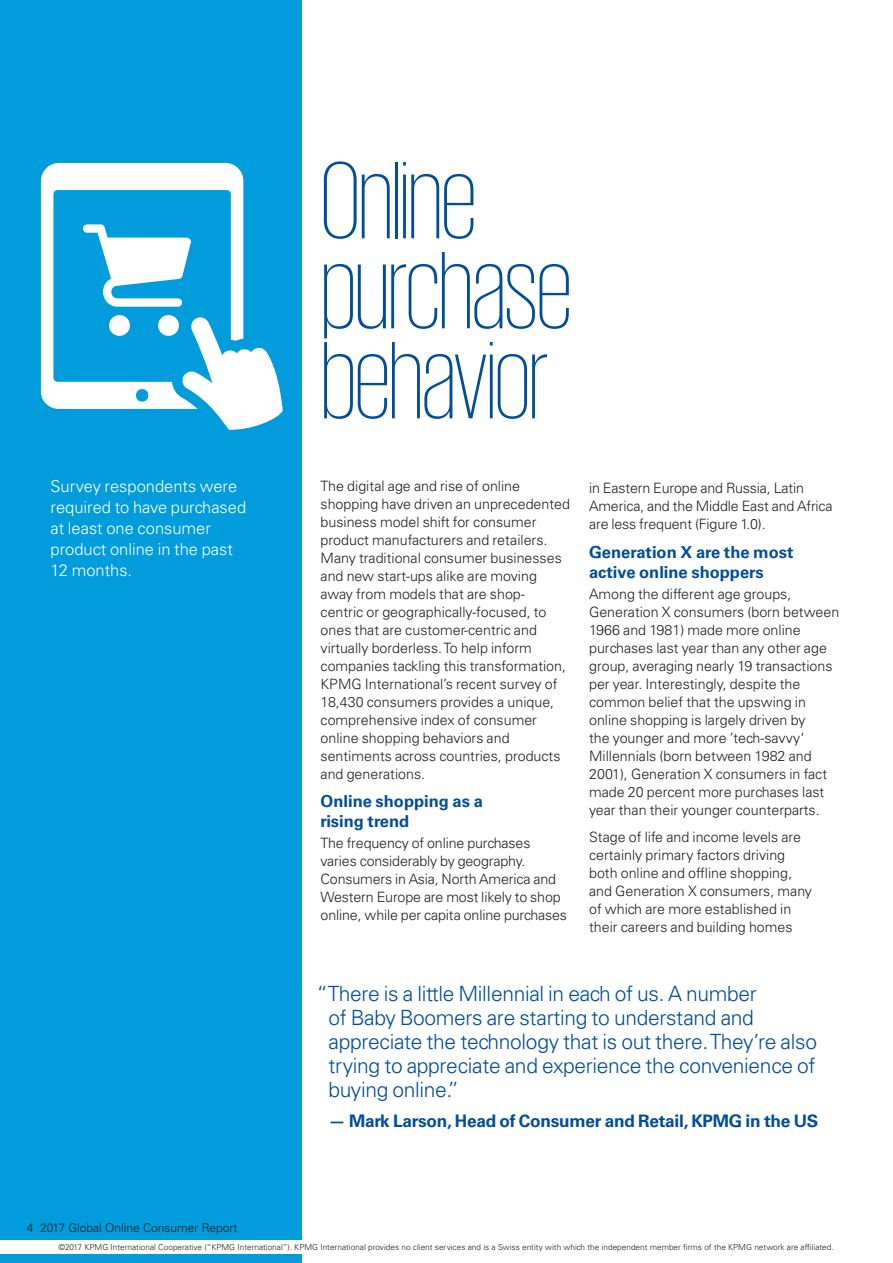
<style>
.page{position:relative;width:893px;height:1263px;background:#fff}
.page>*{position:absolute;margin:0;border:0;box-sizing:border-box;transform-origin:0 0}
.t1{font:200 112.5px/90px "KPMG";letter-spacing:-.015em;color:#014d97}
.t2{font:300 21px/24px "Univers LT Std";letter-spacing:-.015em;color:#014d97}
.t3{font:700 17.25px "Univers LT Std";letter-spacing:-.015em;color:#014d97}
.t4{font:300 16.5px/21px "Univers LT Std";color:#fff}
.t5{font:700 16.5px/19.5px "Univers LT Std";color:#014d97}
.t6{font:300 14.25px/18px "Univers LT Std";color:#231f20}
.t7{font:300 12px "Univers LT Std";color:#231f20}
.t8{font:300 8.25px "Univers LT Std";color:#231f20}
</style>
<div class="page">
<div style="left:0;top:0;width:301px;height:1263px;background:#009cdc"></div>
<svg style="left:41px;top:163px;width:242px;height:267px"></svg>
<div style="left:0;top:1240px;width:893px;height:14px;background:#fff"></div>
<p class="t4" style="left:51px;top:476px;width:197px">Survey respondents were required to have purchased at least one consumer product online in the past<br>12 months.</p>
<p class="t7" style="left:27px;top:1221px;width:212px">4 2017 Global Online Consumer Report</p>
<h1 class="t1" style="left:321px;top:153px;width:253px">Online purchase behavior</h1>
<p class="t6" style="left:321px;top:477px;width:251px">The digital age and rise of online shopping have driven an unprecedented business model shift for consumer product manufacturers and retailers.<br>Many traditional consumer businesses and new start-ups alike are moving away from models that are shop&shy;centric or geographically-focused, to ones that are customer-centric and virtually borderless. To help inform companies tackling this transformation, KPMG International’s recent survey of 18,430 consumers provides a unique, comprehensive index of consumer online shopping behaviors and sentiments across countries, products and generations.</p>
<p class="t5" style="left:321px;top:792px;width:164px">Online shopping as a rising trend</p>
<p class="t6" style="left:321px;top:834px;width:248px">The frequency of online purchases varies considerably by geography.<br>Consumers in Asia, North America and Western Europe are most likely to shop online, while per capita online purchases</p>
<p class="t6" style="left:589px;top:479px;width:245px">in Eastern Europe and Russia, Latin<br>America, and the Middle East and Africa are less frequent (Figure 1.0).</p>
<p class="t5" style="left:589px;top:543px;width:206px">Generation X are the most active online shoppers</p>
<p class="t6" style="left:589px;top:584px;width:252px">Among the different age groups, Generation X consumers (born between 1966 and 1981) made more online purchases last year than any other age group, averaging nearly 19 transactions per year. Interestingly, despite the common belief that the upswing in online shopping is largely driven by<br>the younger and more ’tech-savvy‘ Millennials (born between 1982 and 2001), Generation X consumers in fact made 20 percent more purchases last year than their younger counterparts.</p>
<p class="t6" style="left:589px;top:827px;width:225px">Stage of life and income levels are certainly primary factors driving both online and offline shopping, and Generation X consumers, many of which are more established in their careers and building homes</p>
<h2 class="t2" style="left:329px;top:982px;width:490px;text-indent:-12px">“There is a little Millennial in each of us. A number<br>of Baby Boomers are starting to understand and appreciate the technology that is out there. They’re also trying to appreciate and experience the convenience of buying online.”</h2>
<p class="t3" style="left:329px;top:1111px;width:491px">— Mark Larson, Head of Consumer and Retail, KPMG in the US</p>
<p class="t8" style="left:58px;top:1242px;width:777px">©2017 KPMG International Cooperative (“KPMG International”). KPMG International provides no client services and is a Swiss entity with which the independent member firms of the KPMG network are affiliated.</p>
</div>
